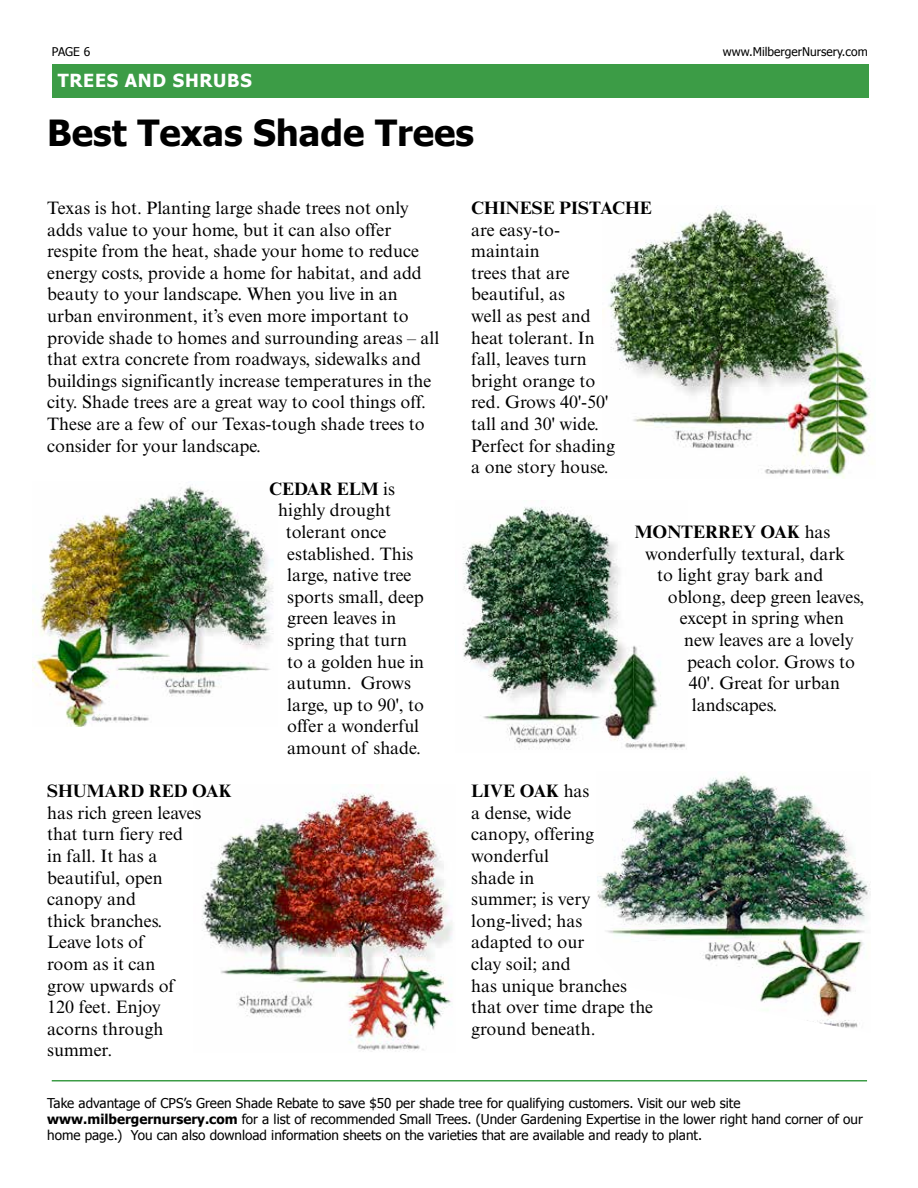
<style>
.page{position:relative;width:918px;height:1188px;background:#fff}
.page>*{position:absolute;margin:0;border:0;box-sizing:border-box;transform-origin:0 0}
.t1{font:700 36px "Tahoma";color:#000}
.t2{font:18px/21.6px "Times NRMT";color:#000}
.t3{font:700 18px "Times NRMT";color:#000}
.t4{font:700 18px "Tahoma";letter-spacing:.04em;color:#fff}
.t5{font:13.5px/16.2px "Tahoma";color:#000}
.t6{font:12px "Tahoma";color:#000}
.s1{font-weight:400}
.s2{font-weight:700}
</style>
<div class="page">
<hr style="left:52px;top:1080px;width:815px;height:2px;background:#3c9c46">
<div style="left:52px;top:64px;width:817px;height:33px;background:#3c9c46"></div>
<img style="left:32px;top:484px;width:242px;height:243px">
<img style="left:463px;top:507px;width:224px;height:243px">
<img style="left:202px;top:792px;width:251px;height:260px">
<img style="left:603px;top:206px;width:268px;height:272px">
<img style="left:597px;top:773px;width:274px;height:255px">
<p class="t6" style="left:52px;top:44px;width:40px">PAGE 6</p>
<p class="t6" style="left:723px;top:44px;width:146px">www.MilbergerNursery.com</p>
<p class="t4" style="left:58px;top:68px;width:196px">TREES AND SHRUBS</p>
<h1 class="t1" style="left:47px;top:108px;width:428px">Best Texas Shade Trees</h1>
<p class="t2" style="left:47px;top:197px;width:394px">Texas is hot. Planting large shade trees not only adds value to your home, but it can also offer respite from the heat, shade your home to reduce energy costs, provide a home for habitat, and add beauty to your landscape. When you live in an urban environment, it’s even more important to provide shade to homes and surrounding areas – all that extra concrete from roadways, sidewalks and buildings significantly increase temperatures in the city. Shade trees are a great way to cool things off.<br>These are a few of our Texas-tough shade trees to consider for your landscape.</p>
<p class="t3" style="left:269px;top:478px;width:127px">CEDAR ELM <span class="s1">is</span></p>
<p class="t2" style="left:278px;top:499px;width:114px">highly drought</p>
<p class="t2" style="left:286px;top:521px;width:102px">tolerant once</p>
<p class="t2" style="left:287px;top:543px;width:128px">established. This</p>
<p class="t2" style="left:287px;top:564px;width:126px">large, native tree</p>
<p class="t2" style="left:287px;top:586px;width:138px">sports small, deep</p>
<p class="t2" style="left:287px;top:607px;width:111px">green leaves in</p>
<p class="t2" style="left:287px;top:629px;width:121px">spring that turn</p>
<p class="t2" style="left:287px;top:651px;width:139px">to a golden hue in</p>
<p class="t2" style="left:287px;top:672px;width:125px">autumn. Grows</p>
<p class="t2" style="left:287px;top:694px;width:138px">large, up to 90', to</p>
<p class="t2" style="left:287px;top:715px;width:133px">offer a wonderful</p>
<p class="t2" style="left:287px;top:737px;width:135px">amount of shade.</p>
<p class="t3" style="left:47px;top:780px;width:186px">SHUMARD RED OAK</p>
<p class="t2" style="left:47px;top:802px;width:156px">has rich green leaves that turn fiery red in fall. It has a beautiful, open canopy and<br>thick branches.<br>Leave lots of<br>room as it can<br>grow upwards of<br>120 feet. Enjoy acorns through summer.</p>
<p class="t3" style="left:471px;top:197px;width:182px">CHINESE PISTACHE</p>
<p class="t2" style="left:471px;top:219px;width:145px">are easy-to&shy;maintain<br>trees that are beautiful, as<br>well as pest and heat tolerant. In fall, leaves turn bright orange to red. Grows 40'-50' tall and 30' wide.<br>Perfect for shading a one story house.</p>
<p class="t3" style="left:635px;top:521px;width:197px">MONTERREY OAK <span class="s1">has</span></p>
<p class="t2" style="left:645px;top:543px;width:201px">wonderfully textural, dark</p>
<p class="t2" style="left:657px;top:564px;width:168px">to light gray bark and</p>
<p class="t2" style="left:668px;top:586px;width:198px">oblong, deep green leaves,</p>
<p class="t2" style="left:680px;top:607px;width:166px">except in spring when</p>
<p class="t2" style="left:684px;top:629px;width:171px">new leaves are a lovely</p>
<p class="t2" style="left:687px;top:651px;width:169px">peach color. Grows to</p>
<p class="t2" style="left:689px;top:672px;width:153px">40'. Great for urban</p>
<p class="t2" style="left:692px;top:694px;width:87px">landscapes.</p>
<p class="t2" style="left:471px;top:780px;width:183px"><span class="s2">LIVE OAK</span> has<br>a dense, wide<br>canopy, offering wonderful<br>shade in<br>summer; is very long-lived; has<br>adapted to our<br>clay soil; and<br>has unique branches that over time drape the ground beneath.</p>
<p class="t5" style="left:47px;top:1094px;width:817px">Take advantage of CPS’s Green Shade Rebate to save $50 per shade tree for qualifying customers. Visit our web site <span class="s2">www.milbergernursery.com</span> for a list of recommended Small Trees. (Under Gardening Expertise in the lower right hand corner of our home page.) You can also download information sheets on the varieties that are available and ready to plant.</p>
</div>
